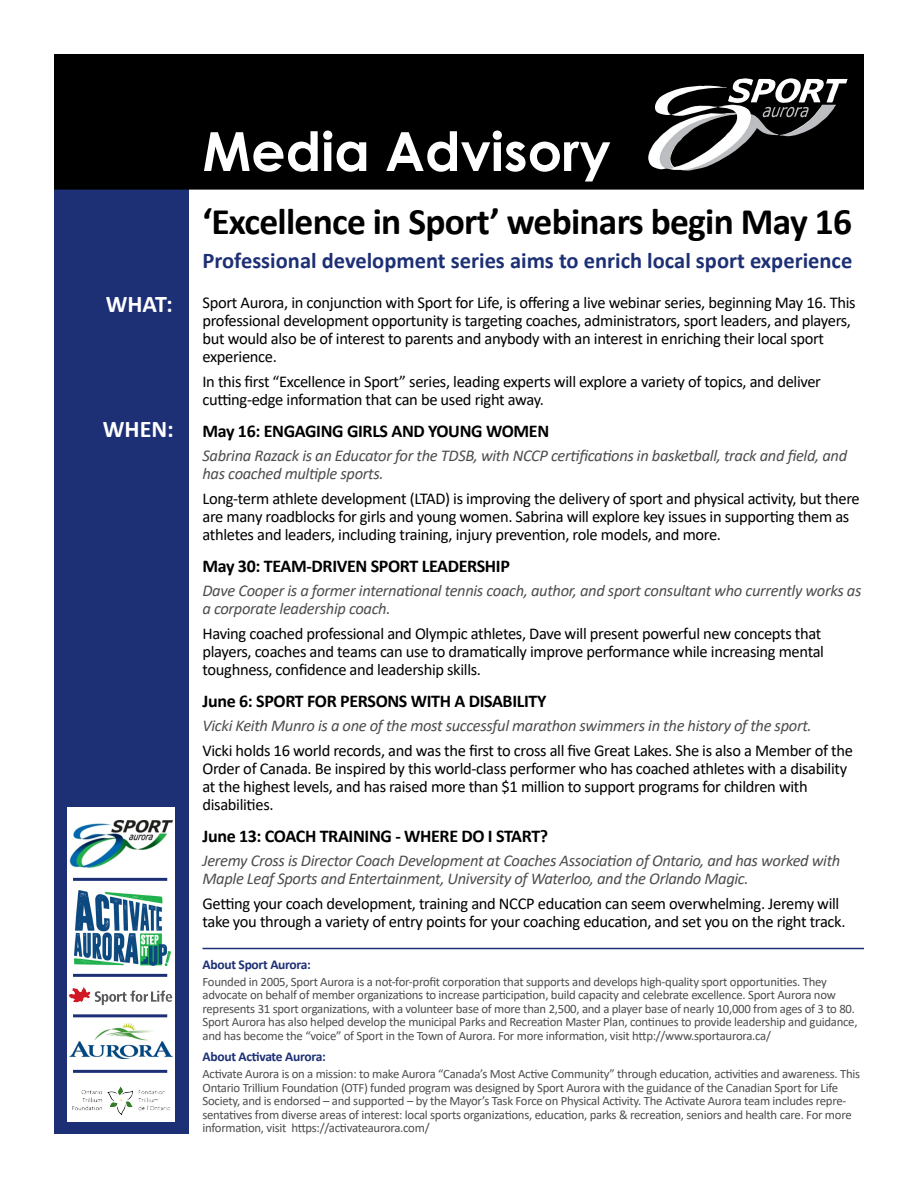
<style>
.page{position:relative;width:918px;height:1188px;background:#fff}
.page>*{position:absolute;margin:0;border:0;box-sizing:border-box;transform-origin:0 0}
.t1{font:700 54px "Century Gothic";color:#fff}
.t2{font:700 37.5px "Calibri";letter-spacing:-.02em;color:#000}
.t3{font:700 24px "Calibri";color:#fff}
.t4{font:700 22.5px "Calibri";color:#1d3075}
.t5{font:700 18px "Calibri";letter-spacing:-.02em;color:#000}
.t6{font:16.5px/18px "Calibri";letter-spacing:-.02em;color:#000}
.t7{font:italic 16.5px/18px "Calibri";letter-spacing:-.02em;color:#4d4d4f}
.t8{font:700 13.5px "Calibri";letter-spacing:-.02em;color:#1d3075}
.t9{font:12.75px/13.5px "Calibri";letter-spacing:-.02em;color:#4d4d4f}
</style>
<div class="page">
<div style="left:54px;top:54px;width:135px;height:1080px;background:#1d3075"></div>
<div style="left:55px;top:55px;width:808px;height:134px;background:#000"></div>
<div style="left:54px;top:54px;width:810px;height:136px;border:2px solid #000"></div>
<img style="left:654px;top:78px;width:194px;height:45px">
<hr style="left:202px;top:948px;width:662px;height:1px;background:#1d3075">
<div style="left:68px;top:808px;width:108px;height:314px;background:#fff"></div>
<img style="left:70px;top:820px;width:102px;height:48px">
<img style="left:74px;top:890px;width:97px;height:75px">
<img style="left:67px;top:978px;width:109px;height:36px">
<img style="left:82px;top:1087px;width:76px;height:9px">
<hr style="left:73px;top:974px;width:94px;height:3px;background:#1d3075">
<hr style="left:73px;top:1070px;width:94px;height:3px;background:#1d3075">
<hr style="left:73px;top:878px;width:94px;height:3px;background:#1d3075">
<img style="left:70px;top:1023px;width:102px;height:36px">
<hr style="left:73px;top:1014px;width:94px;height:3px;background:#1d3075">
<p class="t3" style="left:106px;top:287px;width:69px">WHAT:</p>
<p class="t3" style="left:103px;top:412px;width:73px">WHEN:</p>
<p class="t1" style="left:202px;top:110px;width:410px">Media Advisory</p>
<p class="t2" style="left:202px;top:195px;width:651px">‘Excellence in Sport’ webinars begin May 16</p>
<p class="t4" style="left:202px;top:244px;width:651px">Professional development series aims to enrich local sport experience</p>
<p class="t6" style="left:202px;top:294px;width:655px">Sport Aurora, in conjunction with Sport for Life, is offering a live webinar series, beginning May 16. This professional development opportunity is targeting coaches, administrators, sport leaders, and players, but would also be of interest to parents and anybody with an interest in enriching their local sport experience.</p>
<p class="t6" style="left:202px;top:372px;width:620px">In this first “Excellence in Sport” series, leading experts will explore a variety of topics, and deliver cutting-edge information that can be used right away.</p>
<p class="t5" style="left:202px;top:418px;width:348px">May 16: ENGAGING GIRLS AND YOUNG WOMEN</p>
<p class="t7" style="left:202px;top:446px;width:646px">Sabrina Razack is an Educator for the TDSB, with NCCP certifications in basketball, track and field, and has coached multiple sports.</p>
<p class="t6" style="left:202px;top:489px;width:659px">Long-term athlete development (LTAD) is improving the delivery of sport and physical activity, but there are many roadblocks for girls and young women. Sabrina will explore key issues in supporting them as athletes and leaders, including training, injury prevention, role models, and more.</p>
<p class="t5" style="left:202px;top:553px;width:309px">May 30: TEAM-DRIVEN SPORT LEADERSHIP</p>
<p class="t7" style="left:202px;top:581px;width:660px">Dave Cooper is a former international tennis coach, author, and sport consultant who currently works as a corporate leadership coach.</p>
<p class="t6" style="left:202px;top:624px;width:623px">Having coached professional and Olympic athletes, Dave will present powerful new concepts that players, coaches and teams can use to dramatically improve performance while increasing mental toughness, confidence and leadership skills.</p>
<p class="t5" style="left:202px;top:688px;width:345px">June 6: SPORT FOR PERSONS WITH A DISABILITY</p>
<p class="t7" style="left:202px;top:716px;width:611px">Vicki Keith Munro is a one of the most successful marathon swimmers in the history of the sport.</p>
<p class="t6" style="left:202px;top:741px;width:652px">Vicki holds 16 world records, and was the first to cross all five Great Lakes. She is also a Member of the Order of Canada. Be inspired by this world-class performer who has coached athletes with a disability at the highest levels, and has raised more than $1 million to support programs for children with disabilities.</p>
<p class="t5" style="left:202px;top:823px;width:347px">June 13: COACH TRAINING - WHERE DO I START?</p>
<p class="t7" style="left:202px;top:851px;width:639px">Jeremy Cross is Director Coach Development at Coaches Association of Ontario, and has worked with<br>Maple Leaf Sports and Entertainment, University of Waterloo, and the Orlando Magic.</p>
<p class="t6" style="left:202px;top:894px;width:645px">Getting your coach development, training and NCCP education can seem overwhelming. Jeremy will take you through a variety of entry points for your coaching education, and set you on the right track.</p>
<p class="t8" style="left:202px;top:955px;width:110px">About Sport Aurora:</p>
<p class="t9" style="left:202px;top:974px;width:657px">Founded in 2005, Sport Aurora is a not-for-profit corporation that supports and develops high-quality sport opportunities. They advocate on behalf of member organizations to increase participation, build capacity and celebrate excellence. Sport Aurora now represents 31 sport organizations, with a volunteer base of more than 2,500, and a player base of nearly 10,000 from ages of 3 to 80.<br>Sport Aurora has also helped develop the municipal Parks and Recreation Master Plan, continues to provide leadership and guidance, and has become the “voice” of Sport in the Town of Aurora. For more information, visit http://www.sportaurora.ca/</p>
<p class="t8" style="left:202px;top:1047px;width:125px">About Activate Aurora:</p>
<p class="t9" style="left:202px;top:1067px;width:659px">Activate Aurora is on a mission: to make Aurora “Canada’s Most Active Community” through education, activities and awareness. This Ontario Trillium Foundation (OTF) funded program was designed by Sport Aurora with the guidance of the Canadian Sport for Life Society, and is endorsed – and supported – by the Mayor’s Task Force on Physical Activity. The Activate Aurora team includes repre&shy;sentatives from diverse areas of interest: local sports organizations, education, parks &amp; recreation, seniors and health care. For more information, visit https://activateaurora.com/</p>
</div>
